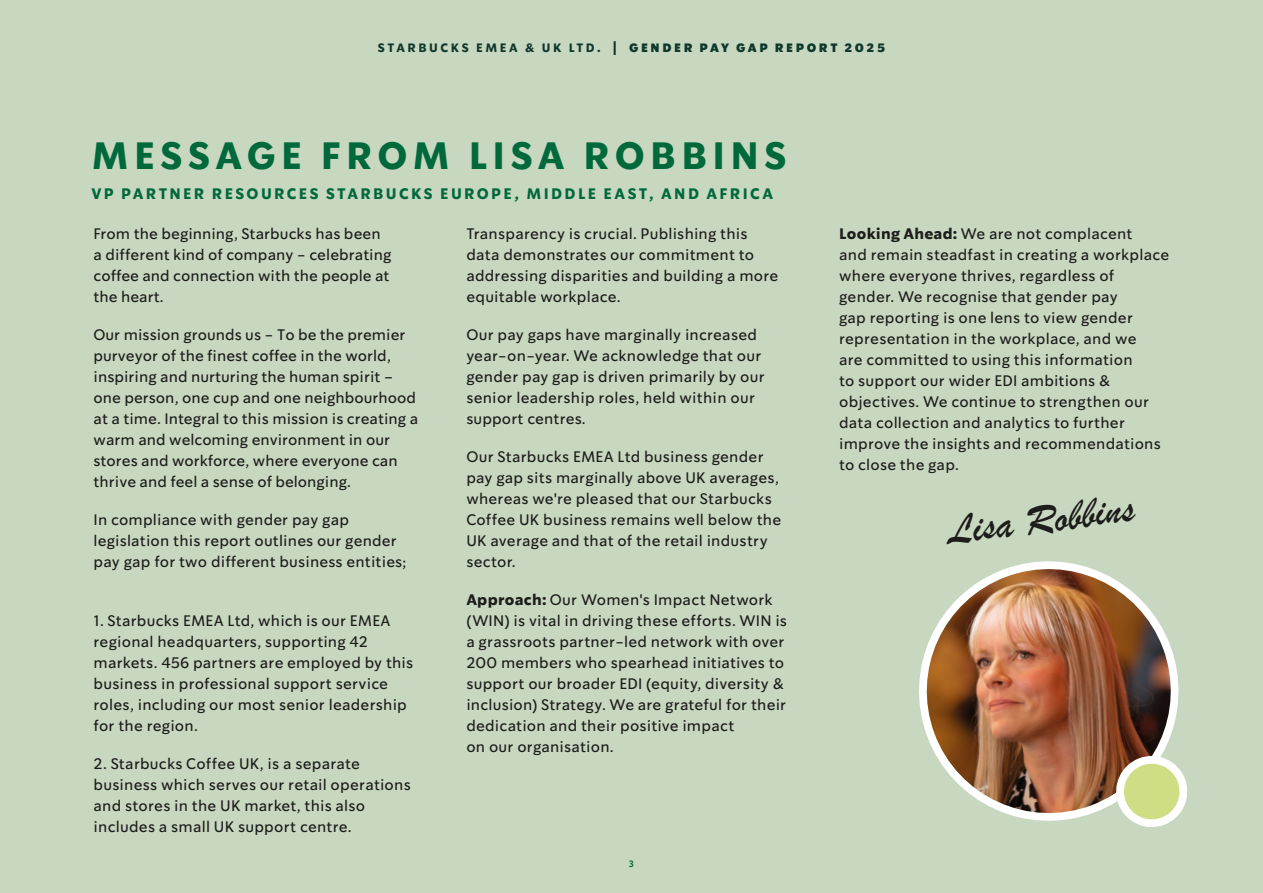
<style>
.page{position:relative;width:1263px;height:893px;background:#c8d7bf}
.page>*{position:absolute;margin:0;border:0;box-sizing:border-box;transform-origin:0 0}
.t1{font:43.35px "Brush Script";color:#1d1d1b}
.t2{font:700 37.5px "So Do Sans";letter-spacing:.14em;color:#00693c}
.t3{font:15px/21px "So Do Sans";letter-spacing:.01em;color:#1d1d1b}
.t4{font:700 15px "So Do Sans";letter-spacing:.155em;color:#00693c}
.t5{font:900 12px "So Do Sans";letter-spacing:.22em;color:#0f382c}
.t6{font:600 9px "So Do Sans";color:#00693c}
.s1{font-weight:700}
</style>
<div class="page">
<img style="left:919px;top:561px;width:269px;height:260px">
<svg style="left:1114px;top:754px;width:73px;height:73px"></svg>
<p class="t5" style="left:378px;top:40px;width:509px"><span class="s1">STARBUCKS EMEA &amp; UK LTD. |</span> GENDER PAY GAP REPORT 2025</p>
<h2 class="t2" style="left:91px;top:133px;width:696px">MESSAGE FROM LISA ROBBINS</h2>
<p class="t4" style="left:91px;top:184px;width:683px">VP PARTNER RESOURCES STARBUCKS EUROPE, MIDDLE EAST, AND AFRICA</p>
<p class="t3" style="left:94px;top:223px;width:299px">From the beginning, Starbucks has been a different kind of company - celebrating coffee and connection with the people at the heart.</p>
<p class="t3" style="left:94px;top:324px;width:326px">Our mission grounds us - To be the premier purveyor of the finest coffee in the world, inspiring and nurturing the human spirit – one person, one cup and one neighbourhood at a time. Integral to this mission is creating a warm and welcoming environment in our stores and workforce, where everyone can thrive and feel a sense of belonging.</p>
<p class="t3" style="left:94px;top:509px;width:315px">In compliance with gender pay gap legislation this report outlines our gender pay gap for two different business entities;</p>
<p class="t3" style="left:466px;top:223px;width:313px">Transparency is crucial. Publishing this data demonstrates our commitment to addressing disparities and building a more equitable workplace.</p>
<p class="t3" style="left:466px;top:324px;width:300px">Our pay gaps have marginally increased year-on-year. We acknowledge that our gender pay gap is driven primarily by our senior leadership roles, held within our support centres.</p>
<p class="t3" style="left:466px;top:446px;width:316px">Our Starbucks EMEA Ltd business gender pay gap sits marginally above UK averages, whereas we're pleased that our Starbucks Coffee UK business remains well below the UK average and that of the retail industry sector.</p>
<p class="t3" style="left:466px;top:589px;width:322px"><span class="s1">Approach:</span> Our Women's Impact Network (WIN) is vital in driving these efforts. WIN is a grassroots partner-led network with over 200 members who spearhead initiatives to support our broader EDI (equity, diversity &amp; inclusion) Strategy. We are grateful for their dedication and their positive impact<br>on our organisation.</p>
<p class="t3" style="left:94px;top:610px;width:321px">1. Starbucks EMEA Ltd, which is our EMEA regional headquarters, supporting 42 markets. 456 partners are employed by this business in professional support service roles, including our most senior leadership for the region.</p>
<p class="t3" style="left:94px;top:753px;width:319px">2. Starbucks Coffee UK, is a separate business which serves our retail operations and stores in the UK market, this also includes a small UK support centre.</p>
<p class="t6" style="left:629px;top:859px;width:7px">3</p>
<p class="t3" style="left:839px;top:223px;width:331px"><span class="s1">Looking Ahead:</span> We are not complacent<br>and remain steadfast in creating a workplace where everyone thrives, regardless of gender. We recognise that gender pay<br>gap reporting is one lens to view gender representation in the workplace, and we<br>are committed to using this information<br>to support our wider EDI ambitions &amp; objectives. We continue to strengthen our data collection and analytics to further improve the insights and recommendations to close the gap.</p>
<h1 class="t1" style="left:944px;top:502px;width:189px;rotate:-7deg">Lisa Robbins</h1>
</div>
